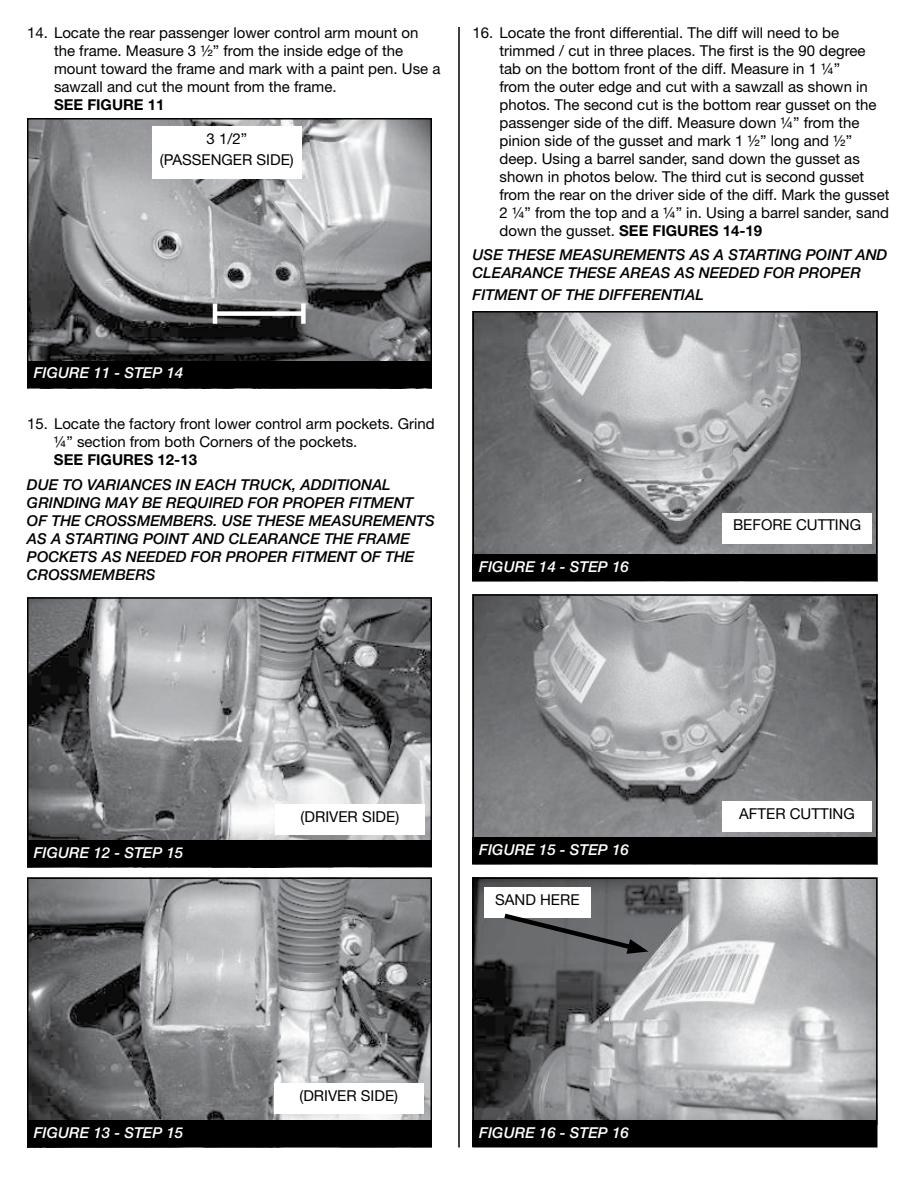
<style>
.page{position:relative;width:918px;height:1188px;background:#fff}
.page>*{position:absolute;margin:0;border:0;box-sizing:border-box;transform-origin:0 0}
.t1{font:15px/18px "Helvetica Neue LT Std";color:#000}
.t2{font:italic 500 15px/18px "Helvetica Neue LT Std";color:#000}
.t3{font:italic 500 15px "Helvetica Neue LT Std";color:#fff}
.t4{font:700 15px "Helvetica Neue LT Std";color:#000}
.s1{font-weight:700}
</style>
<div class="page">
<hr style="left:458px;top:27px;width:2px;height:1121px;background:#000">
<img style="left:30px;top:121px;width:399px;height:240px">
<div style="left:27px;top:118px;width:405px;height:270px;border:2px solid #000"></div>
<div style="left:27px;top:361px;width:405px;height:27px;background:#000"></div>
<img style="left:30px;top:600px;width:399px;height:240px">
<div style="left:27px;top:597px;width:405px;height:270px;border:2px solid #000"></div>
<div style="left:27px;top:840px;width:405px;height:27px;background:#000"></div>
<img style="left:30px;top:881px;width:399px;height:239px">
<div style="left:27px;top:878px;width:405px;height:270px;border:2px solid #000"></div>
<div style="left:27px;top:1120px;width:405px;height:28px;background:#000"></div>
<img style="left:475px;top:314px;width:400px;height:240px">
<div style="left:472px;top:311px;width:406px;height:270px;border:2px solid #000"></div>
<div style="left:472px;top:554px;width:406px;height:27px;background:#000"></div>
<img style="left:475px;top:597px;width:400px;height:240px">
<div style="left:472px;top:594px;width:406px;height:270px;border:2px solid #000"></div>
<div style="left:472px;top:837px;width:406px;height:27px;background:#000"></div>
<img style="left:475px;top:881px;width:400px;height:239px">
<div style="left:472px;top:878px;width:406px;height:270px;border:2px solid #000"></div>
<div style="left:472px;top:1120px;width:406px;height:28px;background:#000"></div>
<div style="left:152px;top:126px;width:149px;height:53px;background:#fff"></div>
<div style="left:275px;top:805px;width:149px;height:30px;background:#fff"></div>
<div style="left:723px;top:513px;width:149px;height:30px;background:#fff"></div>
<div style="left:723px;top:801px;width:149px;height:31px;background:#fff"></div>
<div style="left:484px;top:888px;width:107px;height:30px;background:#fff"></div>
<div style="left:274px;top:1083px;width:149px;height:30px;background:#fff"></div>
<div style="left:215px;top:311px;width:88px;height:5px;background:#fff"></div>
<hr style="left:213px;top:303px;width:4px;height:21px;background:#fff">
<div style="left:301px;top:303px;width:5px;height:21px;background:#fff"></div>
<svg style="left:499px;top:910px;width:150px;height:44px;background:#6f7072"></svg>
<p class="t1" style="left:54px;top:23px;width:388px;text-indent:-27px">14. Locate the rear passenger lower control arm mount on the frame. Measure 3 ½” from the inside edge of the mount toward the frame and mark with a paint pen. Use a sawzall and cut the mount from the frame.</p>
<p class="t4" style="left:54px;top:95px;width:112px">SEE FIGURE 11</p>
<p class="t1" style="left:160px;top:128px;width:135px;line-height:21px;text-align:center">3 1/2” (PASSENGER SIDE)</p>
<p class="t3" style="left:34px;top:364px;width:151px">FIGURE 11 - STEP 14</p>
<p class="t1" style="left:54px;top:415px;width:382px;text-indent:-27px">15. Locate the factory front lower control arm pockets. Grind ¼” section from both Corners of the pockets.</p>
<p class="t4" style="left:54px;top:451px;width:145px">SEE FIGURES 12-13</p>
<p class="t2" style="left:27px;top:475px;width:409px">DUE TO VARIANCES IN EACH TRUCK, ADDITIONAL GRINDING MAY BE REQUIRED FOR PROPER FITMENT OF THE CROSSMEMBERS. USE THESE MEASUREMENTS AS A STARTING POINT AND CLEARANCE THE FRAME POCKETS AS NEEDED FOR PROPER FITMENT OF THE CROSSMEMBERS</p>
<p class="t1" style="left:500px;top:23px;width:392px;text-indent:-27px">16. Locate the front differential. The diff will need to be trimmed / cut in three places. The first is the 90 degree tab on the bottom front of the diff. Measure in 1 ¼”<br>from the outer edge and cut with a sawzall as shown in photos. The second cut is the bottom rear gusset on the passenger side of the diff. Measure down ¼” from the pinion side of the gusset and mark 1 ½” long and ½” deep. Using a barrel sander, sand down the gusset as shown in photos below. The third cut is second gusset from the rear on the driver side of the diff. Mark the gusset 2 ¼” from the top and a ¼” in. Using a barrel sander, sand down the gusset. <span class="s1">SEE FIGURES 14-19</span></p>
<p class="t2" style="left:472px;top:246px;width:416px">USE THESE MEASUREMENTS AS A STARTING POINT AND<br>CLEARANCE THESE AREAS AS NEEDED FOR PROPER</p>
<p class="t2" style="left:472px;top:286px;width:233px">FITMENT OF THE DIFFERENTIAL</p>
<p class="t3" style="left:479px;top:557px;width:151px">FIGURE 14 - STEP 16</p>
<p class="t1" style="left:733px;top:516px;width:130px">BEFORE CUTTING</p>
<p class="t3" style="left:34px;top:843px;width:151px">FIGURE 12 - STEP 15</p>
<p class="t3" style="left:34px;top:1124px;width:151px">FIGURE 13 - STEP 15</p>
<p class="t1" style="left:301px;top:808px;width:100px">(DRIVER SIDE)</p>
<p class="t1" style="left:300px;top:1086px;width:100px">(DRIVER SIDE)</p>
<p class="t3" style="left:479px;top:841px;width:151px">FIGURE 15 - STEP 16</p>
<p class="t1" style="left:495px;top:891px;width:86px">SAND HERE</p>
<p class="t3" style="left:479px;top:1124px;width:151px">FIGURE 16 - STEP 16</p>
<p class="t1" style="left:739px;top:804px;width:117px">AFTER CUTTING</p>
</div>
